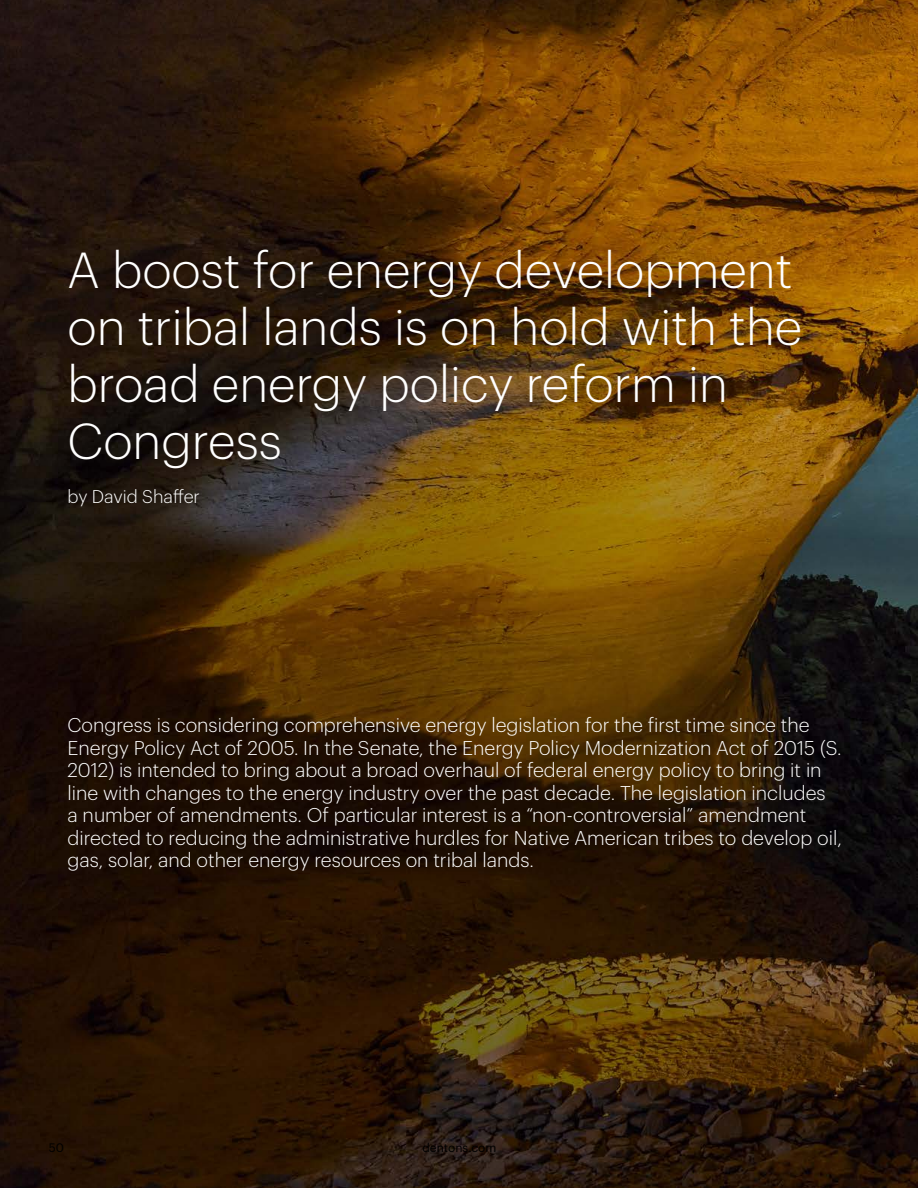
<style>
.page{position:relative;width:918px;height:1188px;background:#fff}
.page>*{position:absolute;margin:0;border:0;box-sizing:border-box;transform-origin:0 0}
.Page_title__Change_c{font:300 49.5px/57px "Dentons Sans";color:#fff}
.Body_copy{font:300 19.5px/22.5px "Dentons Sans";color:#fff}
.Bi_Line{font:300 18px "Dentons Sans";color:#fff}
.t1{font:12px "Dentons Sans";color:#000}
</style>
<div class="page">
<img style="left:0;top:0;width:918px;height:1188px">
<p class="Page_title__Change_c" style="left:68px;top:238px;width:736px">A boost for energy development on tribal lands is on hold with the broad energy policy reform in<br>Congress</p>
<p class="Bi_Line" style="left:68px;top:483px;width:134px">by David Shaffer</p>
<p class="Body_copy" style="left:68px;top:713px;width:776px">Congress is considering comprehensive energy legislation for the first time since the Energy Policy Act of 2005. In the Senate, the Energy Policy Modernization Act of 2015 (S.<br>2012) is intended to bring about a broad overhaul of federal energy policy to bring it in line with changes to the energy industry over the past decade. The legislation includes<br>a number of amendments. Of particular interest is a “non-controversial” amendment directed to reducing the administrative hurdles for Native American tribes to develop oil, gas, solar, and other energy resources on tribal lands.</p>
<p class="t1" style="left:49px;top:1139px;width:17px">50</p>
<p class="t1" style="left:422px;top:1139px;width:76px">dentons.com</p>
</div>
